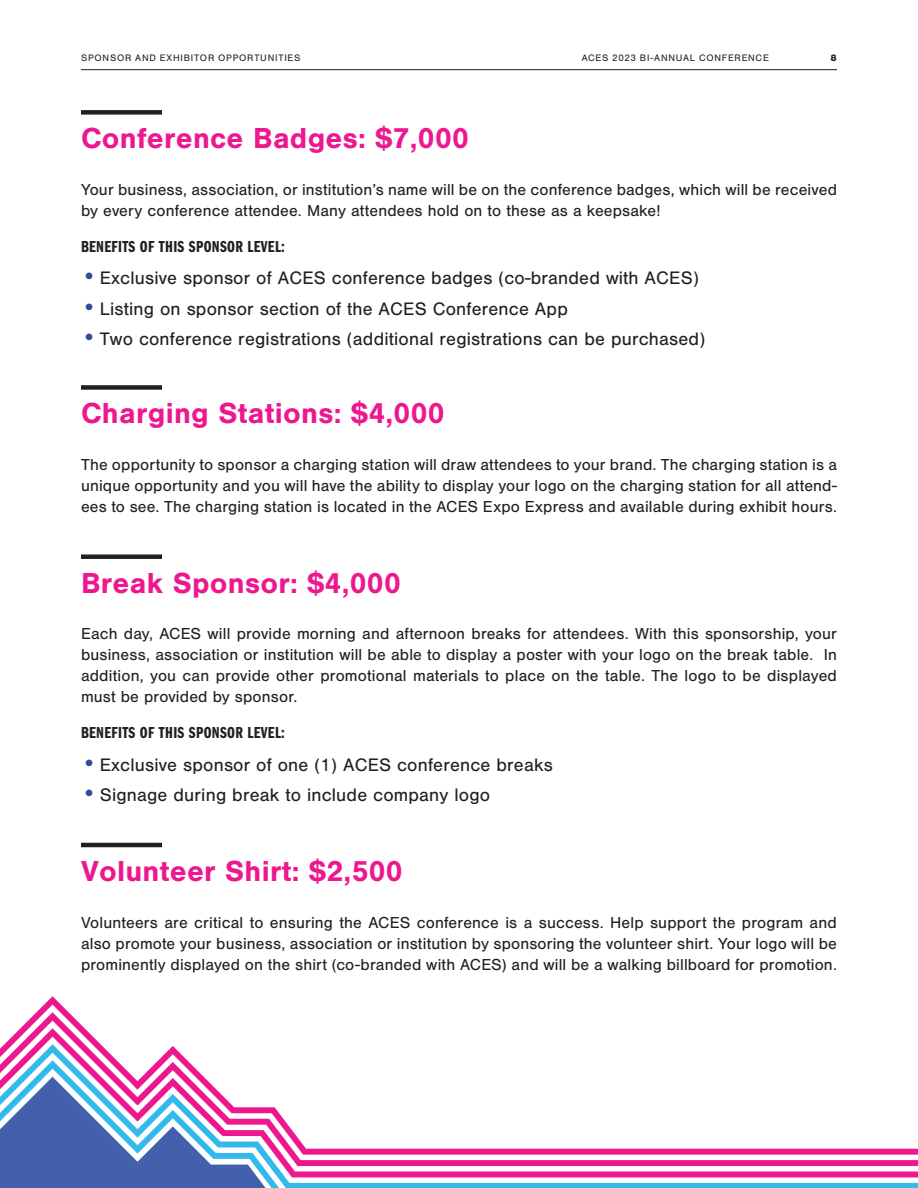
<style>
.page{position:relative;width:918px;height:1188px;background:#fff}
.page>*{position:absolute;margin:0;border:0;box-sizing:border-box;transform-origin:0 0}
.Main_Heading{font:700 30px "Nimbus San";letter-spacing:.01em;color:#ed1790}
.t1{font:18.75px "Nimbus San";letter-spacing:.01em;color:#231f20}
.Main-Body{font:16.5px/21px "Nimbus San";letter-spacing:.01em;color:#231f20;text-align:justify}
.News_Heading{font:16.5px "Franklin Gothic URW Com Dem";letter-spacing:.02em;color:#231f20}
.Page_Lable-Title{font:9.75px "Nimbus San";letter-spacing:.08em;color:#231f20}
.Page_Lable{font:9.75px "Nimbus San";letter-spacing:.08em;color:#231f20}
.Page_Number{font:900 9.75px "Nimbus San";color:#231f20}
.s1{font-size:24px;color:#314a9a}
</style>
<div class="page">
<hr style="left:81px;top:69px;width:756px;height:1px;background:#231f20">
<div style="left:81px;top:110px;width:81px;height:5px;background:#231f20"></div>
<div style="left:81px;top:385px;width:81px;height:5px;background:#231f20"></div>
<hr style="left:81px;top:843px;width:81px;height:4px;background:#231f20">
<div style="left:81px;top:554px;width:81px;height:5px;background:#231f20"></div>
<svg style="left:5px;top:1028px;width:96px;height:16px"></svg>
<svg style="left:0;top:1044px;width:918px;height:144px"></svg>
<svg style="left:0;top:1060px;width:279px;height:128px"></svg>
<p class="Page_Lable-Title" style="left:81px;top:52px;width:221px">SPONSOR AND EXHIBITOR OPPORTUNITIES</p>
<p class="Page_Lable" style="left:582px;top:52px;width:189px">ACES 2023 BI-ANNUAL CONFERENCE</p>
<p class="Page_Number" style="left:831px;top:52px;width:8px">8</p>
<p class="Main_Heading" style="left:81px;top:122px;width:389px">Conference Badges: $7,000</p>
<p class="Main-Body" style="left:81px;top:179px;width:758px">Your business, association, or institution’s name will be on the conference badges, which will be received by every conference attendee. Many attendees hold on to these as a keepsake!</p>
<p class="News_Heading" style="left:81px;top:235px;width:205px">BENEFITS OF THIS SPONSOR LEVEL:</p>
<p class="t1" style="left:81px;top:268px;width:619px"><span class="s1">•</span>Exclusive sponsor of ACES conference badges (co-branded with ACES)</p>
<p class="t1" style="left:81px;top:298px;width:488px"><span class="s1">•</span>Listing on sponsor section of the ACES Conference App</p>
<p class="t1" style="left:81px;top:328px;width:626px"><span class="s1">•</span>Two conference registrations (additional registrations can be purchased)</p>
<p class="Main_Heading" style="left:81px;top:397px;width:365px">Charging Stations: $4,000</p>
<p class="Main-Body" style="left:81px;top:454px;width:758px">The opportunity to sponsor a charging station will draw attendees to your brand. The charging station is a unique opportunity and you will have the ability to display your logo on the charging station for all attend&shy;ees to see. The charging station is located in the ACES Expo Express and available during exhibit hours.</p>
<p class="Main_Heading" style="left:81px;top:566px;width:321px">Break Sponsor: $4,000</p>
<p class="Main-Body" style="left:81px;top:624px;width:758px">Each day, ACES will provide morning and afternoon breaks for attendees. With this sponsorship, your business, association or institution will be able to display a poster with your logo on the break table. In addition, you can provide other promotional materials to place on the table. The logo to be displayed must be provided by sponsor.</p>
<p class="News_Heading" style="left:81px;top:721px;width:205px">BENEFITS OF THIS SPONSOR LEVEL:</p>
<p class="t1" style="left:81px;top:754px;width:473px"><span class="s1">•</span>Exclusive sponsor of one (1) ACES conference breaks</p>
<p class="t1" style="left:81px;top:785px;width:411px"><span class="s1">•</span>Signage during break to include company logo</p>
<p class="Main_Heading" style="left:81px;top:854px;width:323px">Volunteer Shirt: $2,500</p>
<p class="Main-Body" style="left:81px;top:912px;width:757px">Volunteers are critical to ensuring the ACES conference is a success. Help support the program and also promote your business, association or institution by sponsoring the volunteer shirt. Your logo will be prominently displayed on the shirt (co-branded with ACES) and will be a walking billboard for promotion.</p>
</div>
